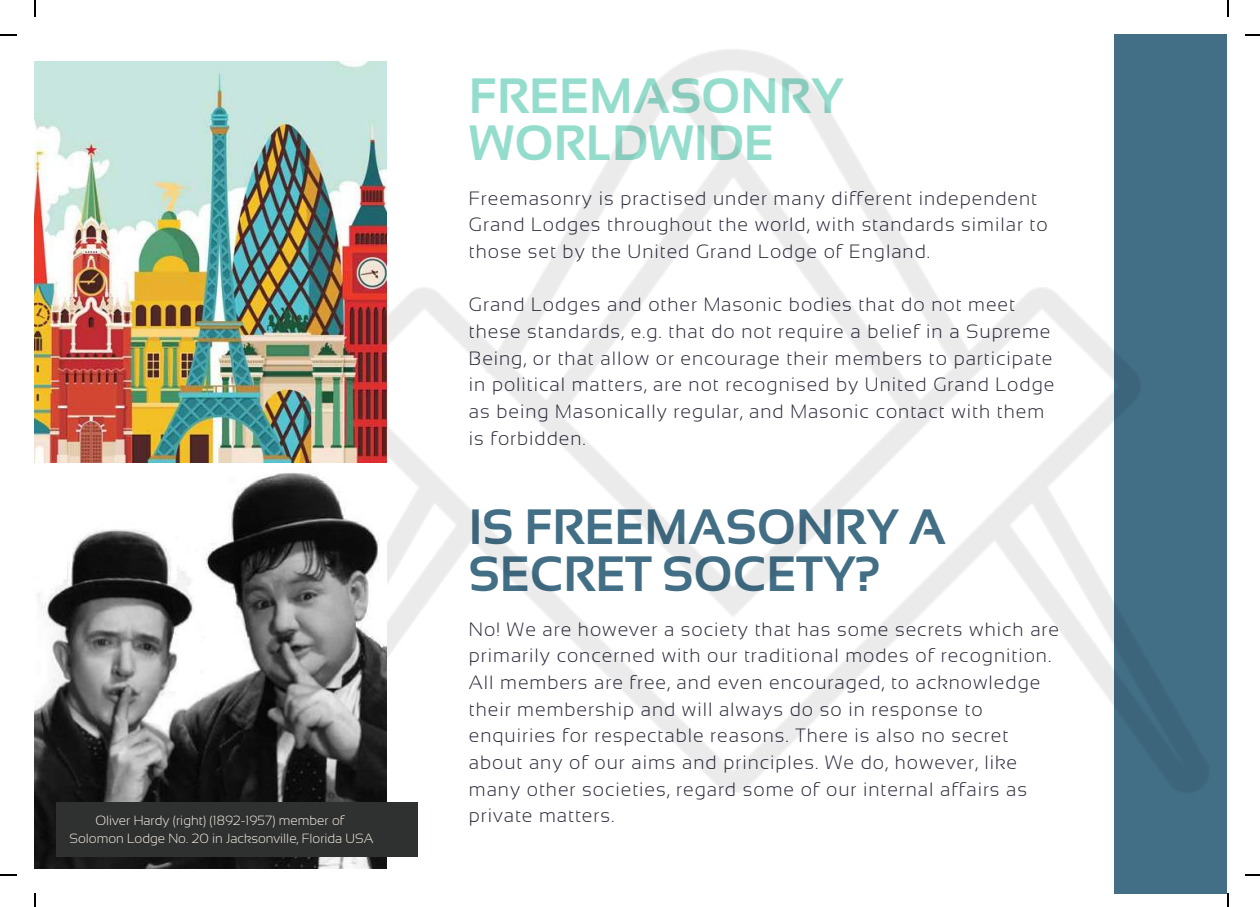
<style>
.page{position:relative;width:1260px;height:907px;background:#fff}
.page>*{position:absolute;margin:0;border:0;box-sizing:border-box;transform-origin:0 0}
.t1{font:700 49.6px/47.2px "Sansation";color:#426e86}
.t2{font:700 49.6px/47.2px "Sansation";color:#94ddcc}
.t3{font:300 19.2px/26.6px "Sansation";letter-spacing:.05em;color:#262638}
.t4{font:300 13.4px "Sansation";color:#f8f1e5}
</style>
<div class="page">
<div style="left:1113px;top:35px;width:113px;height:858px;background:#426e86"></div>
<img style="left:222px;top:34px;width:1004px;height:786px">
<img style="left:35px;top:61px;width:351px;height:401px">
<img style="left:35px;top:467px;width:351px;height:401px">
<div style="left:56px;top:802px;width:361px;height:54px;background:#2f3131"></div>
<svg style="left:35px;top:0;width:1px;height:17px"></svg>
<svg style="left:0;top:35px;width:17px;height:1px"></svg>
<svg style="left:1227px;top:0;width:1px;height:17px"></svg>
<svg style="left:1245px;top:35px;width:14px;height:1px"></svg>
<svg style="left:35px;top:893px;width:1px;height:14px"></svg>
<svg style="left:0;top:874px;width:17px;height:1px"></svg>
<svg style="left:1226px;top:893px;width:2px;height:14px"></svg>
<svg style="left:1245px;top:874px;width:14px;height:1px"></svg>
<h1 class="t2" style="left:469px;top:72px;width:375px">FREEMASONRY<br>WORLDWIDE</h1>
<p class="t3" style="left:469px;top:185px;width:580px">Freemasonry is practised under many different independent<br>Grand Lodges throughout the world, with standards similar to those set by the United Grand Lodge of England.</p>
<p class="t3" style="left:469px;top:291px;width:587px">Grand Lodges and other Masonic bodies that do not meet these standards, e.g. that do not require a belief in a Supreme Being, or that allow or encourage their members to participate in political matters, are not recognised by United Grand Lodge as being Masonically regular, and Masonic contact with them is forbidden.</p>
<h1 class="t1" style="left:469px;top:503px;width:479px">IS FREEMASONRY A<br>SECRET SOCETY?</h1>
<p class="t3" style="left:469px;top:615px;width:591px">No! We are however a society that has some secrets which are primarily concerned with our traditional modes of recognition.<br>All members are free, and even encouraged, to acknowledge their membership and will always do so in response to enquiries for respectable reasons. There is also no secret about any of our aims and principles. We do, however, like many other societies, regard some of our internal affairs as</p>
<p class="t4" style="left:95px;top:812px;width:250px">Oliver Hardy (right) (1892-1957) member of</p>
<p class="t3" style="left:469px;top:802px;width:147px">private matters.</p>
<p class="t4" style="left:69px;top:830px;width:305px">Solomon Lodge No. 20 in Jacksonville, Florida USA</p>
</div>
